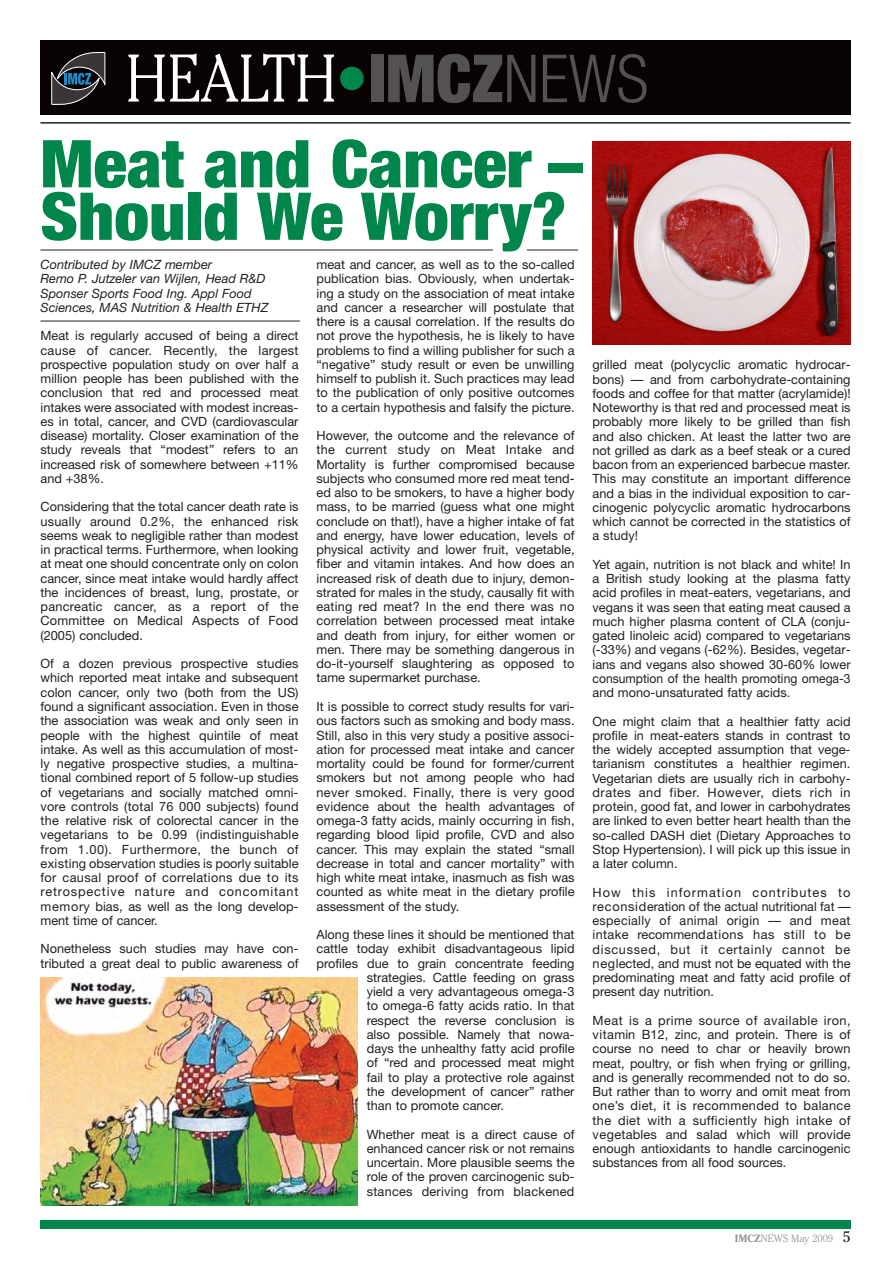
<style>
.page{position:relative;width:893px;height:1263px;background:#fff}
.page>*{position:absolute;margin:0;border:0;box-sizing:border-box;transform-origin:0 0}
.t1{font:300 66.9px "Cheltenham";color:#fff;scale:.87 1}
.t2{font:900 condensed 66px/52.5px "Helvetica Neue";color:#00854a;scale:1.06 1}
.t3{font:12.75px/14.2px "Helvetica Neue";color:#231f20;text-align:justify}
.t4{font:italic 12.75px/14.2px "Helvetica Neue";color:#231f20}
.t5{font:300 10.5px "Cheltenham";color:#939598}
.s1{font-family:"Helvetica Neue";font-weight:900;font-stretch:condensed;font-size:66.3px;color:#00854a}
.s2{font-family:"Helvetica Neue";font-weight:900;font-stretch:condensed;font-size:66.3px;color:#545151}
.s3{font-family:"Helvetica Neue";font-stretch:condensed;font-size:66.3px;color:#545151}
.s4{font-weight:700}
.s5{font-weight:400;font-size:15px;color:#231f20}
</style>
<div class="page">
<div style="left:40px;top:1220px;width:810px;height:9px;background:#00854a"></div>
<div style="left:40px;top:41px;width:810px;height:74px;background:#080302"></div>
<svg style="left:51px;top:52px;width:54px;height:53px"></svg>
<hr style="left:40px;top:122px;width:810px;height:2px;background:#231f20">
<hr style="left:40px;top:250px;width:453px;height:1px;background:#231f20">
<hr style="left:527px;top:250px;width:51px;height:1px;background:#231f20">
<hr style="left:40px;top:321px;width:260px;height:1px;background:#231f20">
<img style="left:593px;top:142px;width:257px;height:202px">
<img style="left:40px;top:977px;width:318px;height:228px">
<h1 class="t1" style="left:126px;top:52px;width:602px">HEALTH <span class="s1">•</span><span class="s2">IMCZ</span><span class="s3">NEWS</span></h1>
<h2 class="t2" style="left:40px;top:143px;width:513px">Meat and Cancer –<br>Should We Worry?</h2>
<p class="t4" style="left:40px;top:257px;width:229px">Contributed by IMCZ member<br>Remo P. Jutzeler van Wijlen, Head R&amp;D Sponser Sports Food Ing. Appl Food Sciences, MAS Nutrition &amp; Health ETHZ</p>
<p class="t3" style="left:40px;top:330px;width:260px">Meat is regularly accused of being a direct cause of cancer. Recently, the largest prospective population study on over half a million people has been published with the conclusion that red and processed meat intakes were associated with modest increas&shy;es in total, cancer, and CVD (cardiovascular disease) mortality. Closer examination of the study reveals that “modest” refers to an increased risk of somewhere between +11% and +38%.</p>
<p class="t3" style="left:40px;top:501px;width:260px">Considering that the total cancer death rate is usually around 0.2%, the enhanced risk seems weak to negligible rather than modest in practical terms. Furthermore, when looking at meat one should concentrate only on colon cancer, since meat intake would hardly affect the incidences of breast, lung, prostate, or pancreatic cancer, as a report of the Committee on Medical Aspects of Food (2005) concluded.</p>
<p class="t3" style="left:41px;top:658px;width:260px">Of a dozen previous prospective studies which reported meat intake and subsequent colon cancer, only two (both from the US) found a significant association. Even in those the association was weak and only seen in people with the highest quintile of meat intake. As well as this accumulation of most&shy;ly negative prospective studies, a multina&shy;tional combined report of 5 follow-up studies of vegetarians and socially matched omni&shy;vore controls (total 76 000 subjects) found the relative risk of colorectal cancer in the vegetarians to be 0.99 (indistinguishable from 1.00). Furthermore, the bunch of existing observation studies is poorly suitable for causal proof of correlations due to its retrospective nature and concomitant memory bias, as well as the long develop&shy;ment time of cancer.</p>
<p class="t3" style="left:41px;top:943px;width:260px">Nonetheless such studies may have con&shy;tributed a great deal to public awareness of</p>
<p class="t3" style="left:317px;top:259px;width:260px">meat and cancer, as well as to the so-called publication bias. Obviously, when undertak&shy;ing a study on the association of meat intake and cancer a researcher will postulate that there is a causal correlation. If the results do not prove the hypothesis, he is likely to have problems to find a willing publisher for such a “negative” study result or even be unwilling himself to publish it. Such practices may lead to the publication of only positive outcomes to a certain hypothesis and falsify the picture.</p>
<p class="t3" style="left:317px;top:430px;width:260px">However, the outcome and the relevance of the current study on Meat Intake and Mortality is further compromised because subjects who consumed more red meat tend&shy;ed also to be smokers, to have a higher body mass, to be married (guess what one might conclude on that!), have a higher intake of fat and energy, have lower education, levels of physical activity and lower fruit, vegetable, fiber and vitamin intakes. And how does an increased risk of death due to injury, demon&shy;strated for males in the study, causally fit with eating red meat? In the end there was no correlation between processed meat intake and death from injury, for either women or men. There may be something dangerous in do-it-yourself slaughtering as opposed to tame supermarket purchase.</p>
<p class="t3" style="left:317px;top:700px;width:260px">It is possible to correct study results for vari&shy;ous factors such as smoking and body mass.<br>Still, also in this very study a positive associ&shy;ation for processed meat intake and cancer mortality could be found for former/current smokers but not among people who had never smoked. Finally, there is very good evidence about the health advantages of omega-3 fatty acids, mainly occurring in fish, regarding blood lipid profile, CVD and also cancer. This may explain the stated “small decrease in total and cancer mortality” with high white meat intake, inasmuch as fish was counted as white meat in the dietary profile assessment of the study.</p>
<p class="t3" style="left:317px;top:928px;width:259px">Along these lines it should be mentioned that</p>
<p class="t3" style="left:317px;top:943px;width:260px">cattle today exhibit disadvantageous lipid</p>
<p class="t3" style="left:317px;top:957px;width:259px">profiles due to grain concentrate feeding</p>
<p class="t3" style="left:367px;top:971px;width:209px">strategies. Cattle feeding on grass</p>
<p class="t3" style="left:367px;top:985px;width:209px">yield a very advantageous omega-3</p>
<p class="t3" style="left:367px;top:1000px;width:209px">to omega-6 fatty acids ratio. In that</p>
<p class="t3" style="left:367px;top:1014px;width:209px">respect the reverse conclusion is</p>
<p class="t3" style="left:367px;top:1028px;width:209px">also possible. Namely that nowa-</p>
<p class="t3" style="left:367px;top:1042px;width:209px">days the unhealthy fatty acid profile</p>
<p class="t3" style="left:367px;top:1057px;width:209px">of “red and processed meat might</p>
<p class="t3" style="left:367px;top:1071px;width:209px">fail to play a protective role against</p>
<p class="t3" style="left:367px;top:1085px;width:209px">the development of cancer” rather</p>
<p class="t3" style="left:367px;top:1099px;width:139px">than to promote cancer.</p>
<p class="t3" style="left:367px;top:1128px;width:209px">Whether meat is a direct cause of enhanced cancer risk or not remains uncertain. More plausible seems the role of the proven carcinogenic sub&shy;stances deriving from blackened</p>
<p class="t3" style="left:593px;top:359px;width:260px">grilled meat (polycyclic aromatic hydrocar&shy;bons) — and from carbohydrate-containing foods and coffee for that matter (acrylamide)!<br>Noteworthy is that red and processed meat is probably more likely to be grilled than fish and also chicken. At least the latter two are not grilled as dark as a beef steak or a cured bacon from an experienced barbecue master.<br>This may constitute an important difference and a bias in the individual exposition to car&shy;cinogenic polycyclic aromatic hydrocarbons which cannot be corrected in the statistics of a study!</p>
<p class="t3" style="left:592px;top:558px;width:260px">Yet again, nutrition is not black and white! In a British study looking at the plasma fatty acid profiles in meat-eaters, vegetarians, and vegans it was seen that eating meat caused a much higher plasma content of CLA (conju&shy;gated linoleic acid) compared to vegetarians (-33%) and vegans (-62%). Besides, vegetar&shy;ians and vegans also showed 30-60% lower consumption of the health promoting omega-3 and mono-unsaturated fatty acids.</p>
<p class="t3" style="left:592px;top:715px;width:260px">One might claim that a healthier fatty acid profile in meat-eaters stands in contrast to the widely accepted assumption that vege&shy;tarianism constitutes a healthier regimen.<br>Vegetarian diets are usually rich in carbohy&shy;drates and fiber. However, diets rich in protein, good fat, and lower in carbohydrates are linked to even better heart health than the so-called DASH diet (Dietary Approaches to Stop Hypertension). I will pick up this issue in a later column.</p>
<p class="t3" style="left:592px;top:886px;width:260px">How this information contributes to reconsideration of the actual nutritional fat — especially of animal origin — and meat intake recommendations has still to be discussed, but it certainly cannot be neglected, and must not be equated with the predominating meat and fatty acid profile of present day nutrition.</p>
<p class="t3" style="left:592px;top:1014px;width:260px">Meat is a prime source of available iron, vitamin B12, zinc, and protein. There is of course no need to char or heavily brown meat, poultry, or fish when frying or grilling, and is generally recommended not to do so.<br>But rather than to worry and omit meat from one’s diet, it is recommended to balance the diet with a sufficiently high intake of vegetables and salad which will provide enough antioxidants to handle carcinogenic substances from all food sources.</p>
<p class="t5" style="left:735px;top:1234px;width:117px"><span class="s4">IMCZ</span>NEWS May 2009 <span class="s5">5</span></p>
</div>
